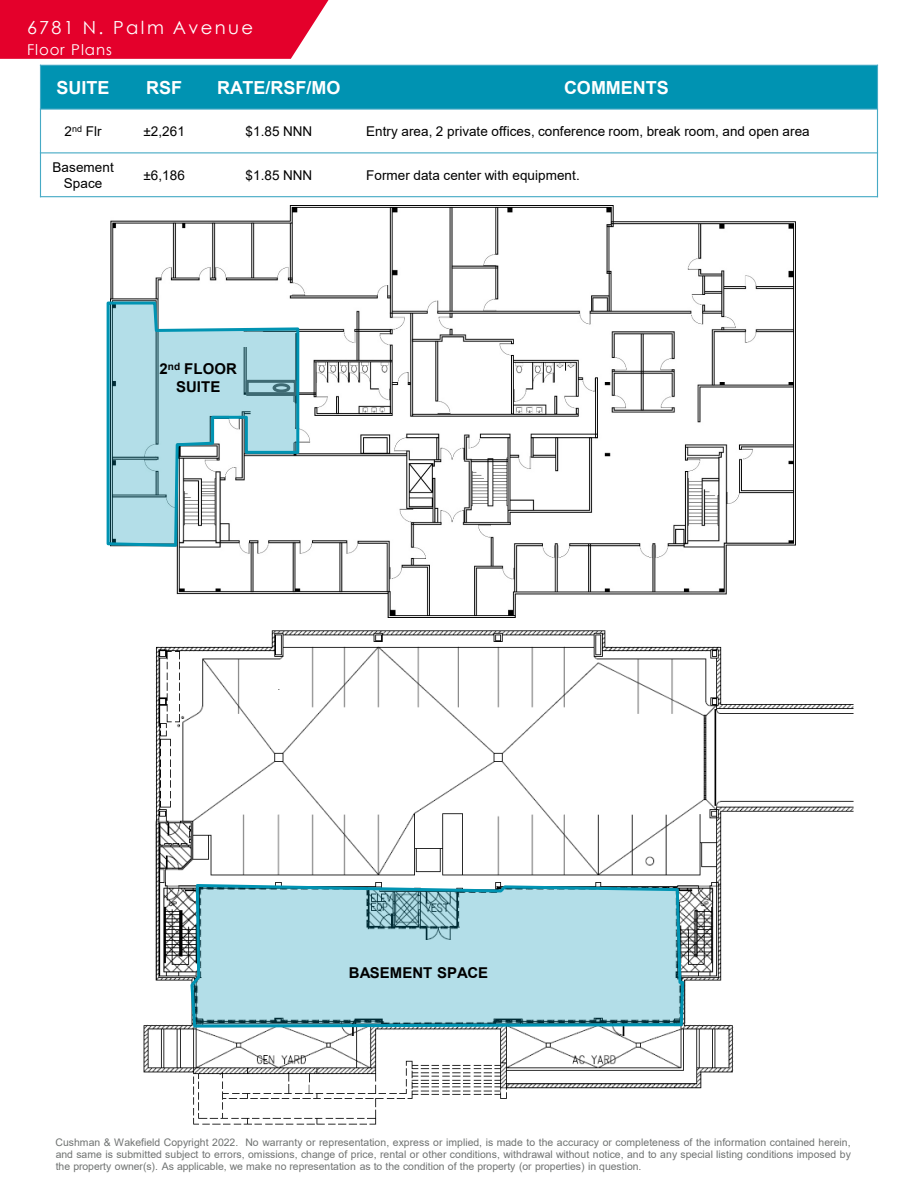
<style>
.page{position:relative;width:918px;height:1188px;background:#fff}
.page>*{position:absolute;margin:0;border:0;box-sizing:border-box;transform-origin:0 0}
.t1{font:700 18px "Arial";color:#fff}
.t2{font:18px "Century Gothic";letter-spacing:.13em;color:#fff}
.t3{font:700 15px "Arial";color:#000}
.t4{font:15px "Century Gothic";letter-spacing:.06em;color:#fff}
.t5{font:13.5px/16.2px "Arial";letter-spacing:.005em;color:#000;text-align:center}
.t6{font:10.5px/12px "Arial";letter-spacing:-.005em;color:#707372;text-align:justify}
</style>
<div class="page">
<div style="left:0;top:0;width:328px;height:59px;background:#e4002b"></div>
<div style="left:40px;top:65px;width:86px;height:44px;background:#0093b2"></div>
<div style="left:126px;top:65px;width:76px;height:44px;background:#0093b2"></div>
<div style="left:202px;top:65px;width:154px;height:44px;background:#0093b2"></div>
<div style="left:356px;top:65px;width:522px;height:44px;background:#0093b2"></div>
<hr style="left:40px;top:109px;width:838px;height:1px;background:#46aac5">
<hr style="left:40px;top:152px;width:838px;height:1px;background:#46aac5">
<hr style="left:40px;top:65px;width:1px;height:132px;background:#46aac5">
<hr style="left:877px;top:65px;width:1px;height:132px;background:#46aac5">
<hr style="left:40px;top:65px;width:838px;height:1px;background:#46aac5">
<hr style="left:40px;top:196px;width:838px;height:1px;background:#46aac5">
<img style="left:143px;top:630px;width:711px;height:495px">
<svg style="left:189px;top:882px;width:497px;height:147px"></svg>
<img style="left:110px;top:206px;width:685px;height:412px">
<svg style="left:106px;top:300px;width:195px;height:248px"></svg>
<p class="t2" style="left:27px;top:15px;width:228px">6781 N. Palm Avenue</p>
<p class="t4" style="left:27px;top:39px;width:87px">Floor Plans</p>
<p class="t1" style="left:57px;top:75px;width:55px">SUITE</p>
<p class="t1" style="left:146px;top:75px;width:38px">RSF</p>
<p class="t1" style="left:217px;top:75px;width:125px">RATE/RSF/MO</p>
<p class="t1" style="left:564px;top:75px;width:106px">COMMENTS</p>
<p class="t5" style="left:65px;top:123px;width:39px">2<sup>nd</sup> Flr</p>
<p class="t5" style="left:144px;top:123px;width:43px">±2,261</p>
<p class="t5" style="left:246px;top:123px;width:68px">$1.85 NNN</p>
<p class="t5" style="left:366px;top:123px;width:445px">Entry area, 2 private offices, conference room, break room, and open area</p>
<p class="t5" style="left:53px;top:159px;width:63px">Basement<br>Space</p>
<p class="t5" style="left:144px;top:167px;width:43px">±6,186</p>
<p class="t5" style="left:246px;top:167px;width:68px">$1.85 NNN</p>
<p class="t5" style="left:366px;top:167px;width:215px">Former data center with equipment.</p>
<p class="t3" style="left:160px;top:359px;width:79px">2<sup>nd</sup> FLOOR</p>
<p class="t3" style="left:176px;top:377px;width:46px">SUITE</p>
<p class="t3" style="left:349px;top:962px;width:141px">BASEMENT SPACE</p>
<p class="t6" style="left:56px;top:1136px;width:797px">Cushman &amp; Wakefield Copyright 2022. No warranty or representation, express or implied, is made to the accuracy or completeness of the information contained herein, and same is submitted subject to errors, omissions, change of price, rental or other conditions, withdrawal without notice, and to any special listing conditions imposed by the property owner(s). As applicable, we make no representation as to the condition of the property (or properties) in question.</p>
</div>
